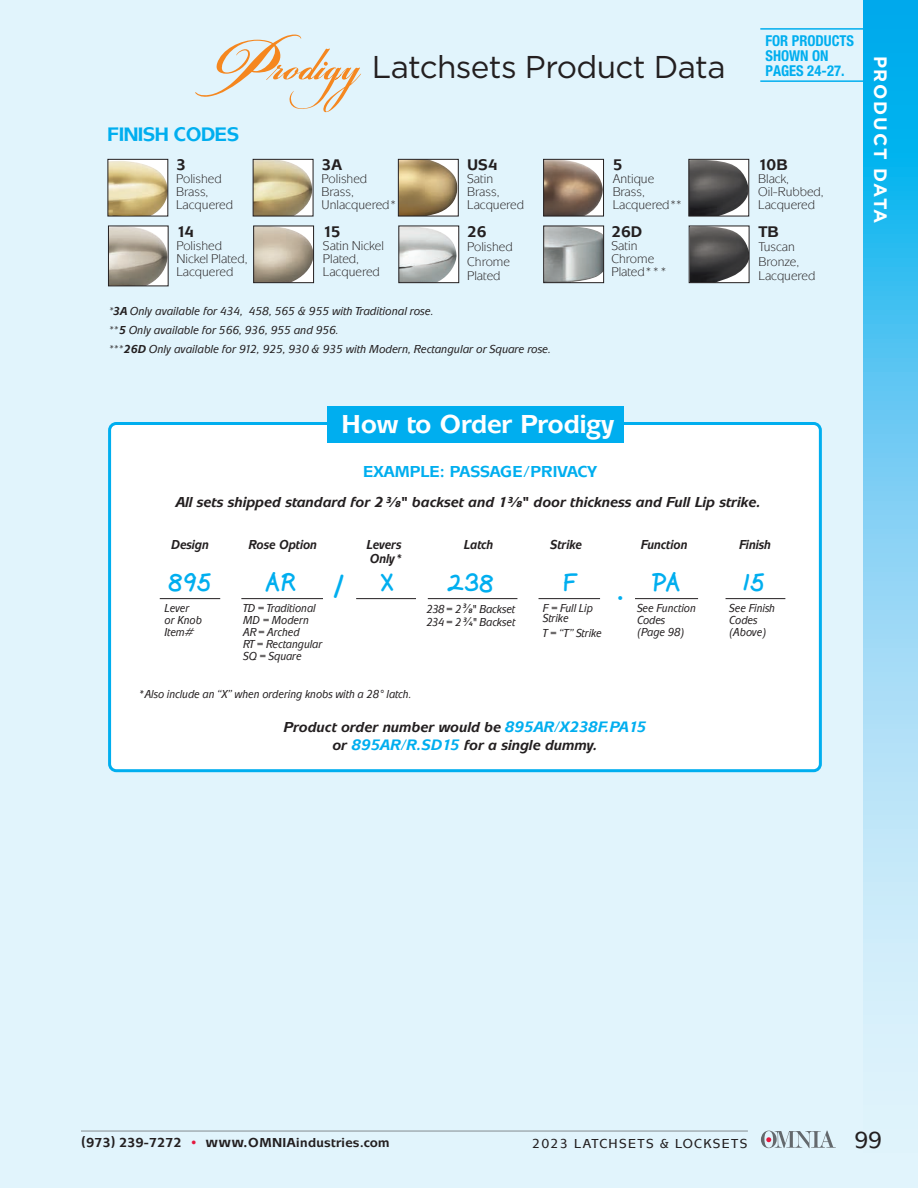
<style>
.page{position:relative;width:918px;height:1188px;background:#e1f4fc}
.page>*{position:absolute;margin:0;border:0;box-sizing:border-box;transform-origin:0 0}
.t1{font:39px "Gel Pen";color:#00aeef}
.t2{font:31.5px "Gotham";letter-spacing:-.02em;color:#231f20}
.t3{font:28.5px "Gel Pen";color:#00aeef}
.t4{font:700 27px "Mixage ITC Std";color:#fff}
.t5{font:25.2px "Gel Pen";letter-spacing:.1em;color:#00aeef}
.t6{font:500 24px "Mixage ITC Std";color:#231f20}
.t7{font:700 18px "Gotham";letter-spacing:.1em;color:#fff}
.t8{font:700 18px "Mixage";letter-spacing:-.03em;color:#00aeef}
.t9{font:700 16.5px "Mixage ITC Std";color:#00aeef}
.t10{font:700 16.05px "Mixage ITC Std";color:#231f20}
.t11{font:italic 700 15px/18px "Mixage ITC Std";color:#231f20;text-align:center}
.t12{font:700 condensed 15px/15px "Helvetica Neue LT Std";color:#00aeef}
.t13{font:italic 700 13.5px "Mixage ITC Std";color:#231f20;scale:.9 1}
.t14{font:700 13.5px "Mixage ITC Std";letter-spacing:.025em;color:#231f20}
.t15{font:500 13.5px "Mixage ITC Std";letter-spacing:.1em;color:#231f20}
.t16{font:13.05px/13px "Mixage ITC Std";color:#231f20}
.t17{font:italic 500 12px/12px "Mixage ITC Std";color:#231f20;scale:.9 1}
.t18{font:italic 500 12px/18.8px "Mixage ITC Std";color:#231f20;scale:.95 1}
.s1{font-weight:400}
.s2{font-weight:700}
.s3{font-weight:900}
.s4{font-weight:900;font-size:9px}
.s5{font-size:13.5px}
.s6{font-weight:700;font-size:6.6px}
.s7{font-size:15.75px;color:#00aeef}
.s8{font-weight:400;color:#e4183e}
.s9{font-size:15px}
</style>
<div class="page">
<svg style="left:863px;top:0;width:55px;height:1015px;background:#72cef4"></svg>
<hr style="left:81px;top:1131px;width:667px;height:1px;background:#231f20">
<svg style="left:761px;top:1131px;width:75px;height:17px"></svg>
<svg style="left:195px;top:35px;width:166px;height:77px"></svg>
<img style="left:110px;top:161px;width:56px;height:53px">
<div style="left:108px;top:159px;width:60px;height:57px;border:1px solid #231f20"></div>
<img style="left:255px;top:159px;width:59px;height:57px">
<div style="left:253px;top:159px;width:60px;height:57px;border:1px solid #231f20"></div>
<img style="left:400px;top:161px;width:57px;height:53px">
<div style="left:398px;top:159px;width:61px;height:57px;border:1px solid #231f20"></div>
<img style="left:545px;top:161px;width:57px;height:53px">
<div style="left:543px;top:159px;width:61px;height:57px;border:1px solid #231f20"></div>
<img style="left:690px;top:161px;width:57px;height:53px">
<div style="left:688px;top:159px;width:61px;height:57px;border:1px solid #231f20"></div>
<img style="left:110px;top:228px;width:57px;height:56px">
<div style="left:108px;top:226px;width:61px;height:60px;border:1px solid #231f20"></div>
<img style="left:255px;top:228px;width:57px;height:53px">
<div style="left:253px;top:226px;width:61px;height:57px;border:1px solid #231f20"></div>
<img style="left:545px;top:228px;width:57px;height:53px">
<div style="left:543px;top:226px;width:61px;height:57px;border:1px solid #231f20"></div>
<img style="left:400px;top:228px;width:57px;height:53px">
<div style="left:398px;top:226px;width:61px;height:57px;border:1px solid #231f20"></div>
<img style="left:691px;top:228px;width:56px;height:53px">
<div style="left:689px;top:226px;width:60px;height:57px;border:1px solid #231f20"></div>
<hr style="left:760px;top:28px;width:105px;height:2px;background:#00aeef">
<hr style="left:760px;top:80px;width:105px;height:2px;background:#00aeef">
<div style="left:110px;top:424px;width:710px;height:347px;background:#fff;border-radius:7px"></div>
<div style="left:108px;top:422px;width:714px;height:350px;border:3px solid #00aeef;border-radius:7px"></div>
<div style="left:327px;top:407px;width:297px;height:36px;background:#00aeef"></div>
<hr style="left:241px;top:598px;width:82px;height:1px;background:#231f20">
<hr style="left:635px;top:598px;width:63px;height:1px;background:#231f20">
<hr style="left:726px;top:598px;width:59px;height:1px;background:#231f20">
<hr style="left:160px;top:598px;width:60px;height:1px;background:#231f20">
<hr style="left:539px;top:598px;width:61px;height:1px;background:#231f20">
<hr style="left:356px;top:598px;width:60px;height:1px;background:#231f20">
<hr style="left:428px;top:598px;width:89px;height:1px;background:#231f20">
<h3 class="t8" style="left:108px;top:123px;width:133px">FINISH CODES</h3>
<p class="t10" style="left:176px;top:155px;width:11px">3</p>
<p class="t16" style="left:176px;top:172px;width:58px">Polished<br>Brass,<br>Lacquered</p>
<p class="t10" style="left:176px;top:222px;width:19px">14</p>
<p class="t16" style="left:176px;top:239px;width:73px">Polished<br>Nickel Plated,<br>Lacquered</p>
<h2 class="t2" style="left:372px;top:50px;width:355px">Latchsets Product Data</h2>
<p class="t10" style="left:322px;top:155px;width:22px">3A</p>
<p class="t16" style="left:322px;top:172px;width:77px">Polished<br>Brass,<br>Unlacquered*</p>
<p class="t10" style="left:323px;top:222px;width:19px">15</p>
<p class="t16" style="left:323px;top:239px;width:63px">Satin Nickel<br>Plated,<br>Lacquered</p>
<p class="t10" style="left:467px;top:155px;width:32px">US4</p>
<p class="t16" style="left:467px;top:172px;width:58px">Satin<br>Brass,<br>Lacquered</p>
<p class="t10" style="left:467px;top:222px;width:21px">26</p>
<p class="t16" style="left:467px;top:239px;width:47px;line-height:14.5px">Polished<br>Chrome<br>Plated</p>
<p class="t10" style="left:613px;top:155px;width:11px">5</p>
<p class="t16" style="left:613px;top:172px;width:71px">Antique<br>Brass,<br>Lacquered**</p>
<p class="t10" style="left:611px;top:222px;width:32px">26D</p>
<p class="t16" style="left:611px;top:239px;width:57px">Satin<br>Chrome<br>Plated***</p>
<p class="t18" style="left:108px;top:302px;width:468px"><span class="s1">*</span><span class="s2">3A</span> Only available for 434, 458, 565 &amp; 955 with Traditional rose.<br><span class="s1">**</span><span class="s2">5</span> Only available for 566, 936, 955 and 956.<br><span class="s1">***</span><span class="s2">26D</span> Only available for 912, 925, 930 &amp; 935 with Modern, Rectangular or Square rose.</p>
<p class="t12" style="left:765px;top:33px;width:90px">FOR PRODUCTS<br>SHOWN ON<br>PAGES 24-27.</p>
<p class="t10" style="left:758px;top:155px;width:31px">10B</p>
<p class="t16" style="left:758px;top:172px;width:67px">Black,<br>Oil-Rubbed,<br>Lacquered</p>
<p class="t10" style="left:758px;top:222px;width:22px">TB</p>
<p class="t16" style="left:758px;top:239px;width:58px;line-height:14.5px">Tuscan<br>Bronze,<br>Lacquered</p>
<h3 class="t7" style="left:891px;top:56px;width:170px;rotate:90deg">PRODUCT DATA</h3>
<h3 class="t4" style="left:341px;top:408px;width:274px">How to Order Prodigy</h3>
<p class="t9" style="left:363px;top:462px;width:235px">EXAMPLE: PASSAGE/PRIVACY</p>
<p class="t11" style="left:176px;top:493px;width:586px">All sets shipped standard for 2 <sup>3</sup><span class="s3">⁄</span><span class="s4">8</span>" backset and 1<sup>3</sup><span class="s3">⁄</span><span class="s4">8</span>" door thickness and Full Lip strike.</p>
<p class="t13" style="left:171px;top:537px;width:43px">Design</p>
<p class="t13" style="left:249px;top:537px;width:78px">Rose Option</p>
<p class="t13" style="left:367px;top:537px;width:41px">Levers</p>
<p class="t13" style="left:464px;top:537px;width:34px">Latch</p>
<p class="t13" style="left:550px;top:537px;width:37px">Strike</p>
<p class="t13" style="left:641px;top:537px;width:53px">Function</p>
<p class="t13" style="left:739px;top:537px;width:37px">Finish</p>
<p class="t13" style="left:370px;top:550px;width:38px">Only*</p>
<h3 class="t5" style="left:380px;top:571px;width:15px">X</h3>
<h3 class="t5" style="left:563px;top:571px;width:16px">F</h3>
<h3 class="t5" style="left:266px;top:571px;width:31px">AR</h3>
<h3 class="t3" style="left:335px;top:574px;width:10px">/</h3>
<h3 class="t5" style="left:652px;top:571px;width:29px">PA</h3>
<p class="t17" style="left:637px;top:602px;width:67px">See Function<br>Codes (Page 98)</p>
<h3 class="t5" style="left:170px;top:571px;width:42px">895</h3>
<p class="t17" style="left:165px;top:602px;width:43px">Lever or Knob<br>Item#</p>
<h3 class="t5" style="left:741px;top:571px;width:25px">15</h3>
<p class="t17" style="left:729px;top:602px;width:52px">See Finish<br>Codes (Above)</p>
<h3 class="t5" style="left:449px;top:572px;width:45px">238</h3>
<h1 class="t1" style="left:618px;top:569px;width:5px">.</h1>
<p class="t17" style="left:243px;top:602px;width:90px">TD = Traditional<br>MD = Modern<br>AR = Arched<br>RT = Rectangular<br>SQ = Square</p>
<p class="t17" style="left:427px;top:602px;width:100px;line-height:13.5px">238 = 2 <sup>3</sup><span class="s5">⁄</span><span class="s6">8</span>" Backset<br>234 = 2 <sup>3</sup><span class="s5">⁄</span><span class="s6">4</span>" Backset</p>
<p class="t17" style="left:543px;top:603px;width:57px;line-height:10.5px">F = Full Lip<br>Strike</p>
<p class="t17" style="left:543px;top:627px;width:67px">T = “T” Strike</p>
<p class="t17" style="left:138px;top:688px;width:305px">*Also include an “X” when ordering knobs with a 28° latch.</p>
<p class="t11" style="left:284px;top:718px;width:364px">Product order number would be <span class="s7">895AR/X238F.PA15 </span>or <span class="s7">895AR/R.SD15</span> for a single dummy.</p>
<p class="t14" style="left:81px;top:1134px;width:310px">(973) 239-7272 <span class="s8">•</span> <span class="s9">www.</span>OMNIAindustries.com</p>
<p class="t15" style="left:532px;top:1135px;width:217px">2023 LATCHSETS &amp; LOCKSETS</p>
<h3 class="t6" style="left:854px;top:1126px;width:29px">99</h3>
</div>
